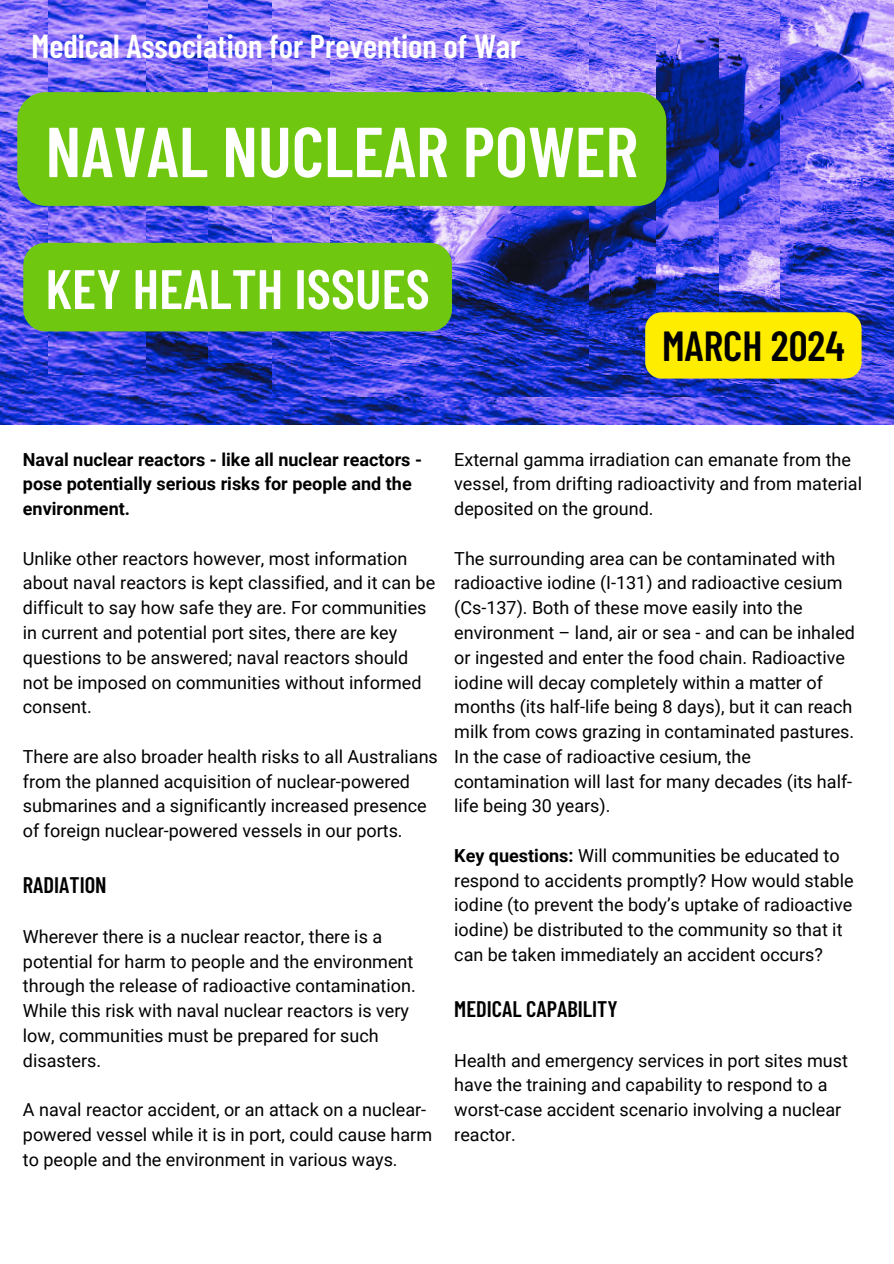
<style>
.page{position:relative;width:894px;height:1264px;background:#fff}
.page>*{position:absolute;margin:0;border:0;box-sizing:border-box;transform-origin:0 0}
.t1{font:600 70.5px "Barlow Condensed";color:#fff}
.t2{font:600 55.5px "Barlow Condensed";color:#fff}
.t3{font:600 42px "Barlow Condensed";color:#000}
.t4{font:600 33px "Barlow Condensed";color:#fff}
.t5{font:600 22.5px "Barlow Condensed";color:#000}
.t6{font:18px/24.8px "Roboto";color:#000}
.t7{font:700 18px/24.8px "Roboto";color:#000}
.s1{font-weight:700}
</style>
<div class="page">
<img style="left:0;top:0;width:893px;height:424px">
<img style="left:146px;top:0;width:63px;height:243px">
<img style="left:209px;top:0;width:63px;height:362px">
<img style="left:272px;top:0;width:621px;height:396px">
<img style="left:48px;top:0;width:98px;height:374px">
<img style="left:331px;top:0;width:562px;height:365px">
<img style="left:719px;top:0;width:60px;height:383px">
<img style="left:589px;top:0;width:66px;height:375px">
<div style="left:17px;top:92px;width:649px;height:114px;background:#6fc80f"></div>
<div style="left:23px;top:243px;width:429px;height:88px;background:#6fc80f"></div>
<div style="left:645px;top:312px;width:216px;height:66px;background:#ffed00"></div>
<p class="t4" style="left:32px;top:25px;width:490px">Medical Association for Prevention of War</p>
<p class="t1" style="left:45px;top:107px;width:594px">NAVAL NUCLEAR POWER</p>
<p class="t2" style="left:45px;top:253px;width:385px">KEY HEALTH ISSUES</p>
<p class="t3" style="left:661px;top:319px;width:184px">MARCH 2024</p>
<p class="t7" style="left:23px;top:447px;width:400px">Naval nuclear reactors - like all nuclear reactors - pose potentially serious risks for people and the environment.</p>
<p class="t6" style="left:23px;top:546px;width:413px">Unlike other reactors however, most information about naval reactors is kept classified, and it can be difficult to say how safe they are. For communities in current and potential port sites, there are key questions to be answered; naval reactors should not be imposed on communities without informed consent.</p>
<p class="t6" style="left:23px;top:744px;width:416px">There are also broader health risks to all Australians from the planned acquisition of nuclear-powered submarines and a significantly increased presence of foreign nuclear-powered vessels in our ports.</p>
<p class="t5" style="left:23px;top:870px;width:85px">RADIATION</p>
<p class="t6" style="left:23px;top:924px;width:394px">Wherever there is a nuclear reactor, there is a potential for harm to people and the environment through the release of radioactive contamination.<br>While this risk with naval nuclear reactors is very low, communities must be prepared for such disasters.</p>
<h4 class="t6" style="left:23px;top:1097px;width:410px">A naval reactor accident, or an attack on a nuclear&shy;powered vessel while it is in port, could cause harm to people and the environment in various ways.</h4>
<h1 class="t6" style="left:454px;top:447px;width:409px">External gamma irradiation can emanate from the vessel, from drifting radioactivity and from material deposited on the ground.</h1>
<h2 class="t6" style="left:454px;top:546px;width:402px">The surrounding area can be contaminated with radioactive iodine (I-131) and radioactive cesium (Cs-137). Both of these move easily into the environment – land, air or sea - and can be inhaled or ingested and enter the food chain. Radioactive iodine will decay completely within a matter of months (its half-life being 8 days), but it can reach milk from cows grazing in contaminated pastures.<br>In the case of radioactive cesium, the contamination will last for many decades (its half&shy;life being 30 years).</h2>
<h3 class="t6" style="left:454px;top:843px;width:400px"><span class="s1">Key questions:</span> Will communities be educated to respond to accidents promptly? How would stable iodine (to prevent the body’s uptake of radioactive iodine) be distributed to the community so that it can be taken immediately an accident occurs?</h3>
<h6 class="t5" style="left:454px;top:994px;width:165px">MEDICAL CAPABILITY</h6>
<p class="t6" style="left:454px;top:1048px;width:395px">Health and emergency services in port sites must have the training and capability to respond to a worst-case accident scenario involving a nuclear reactor.</p>
</div>
